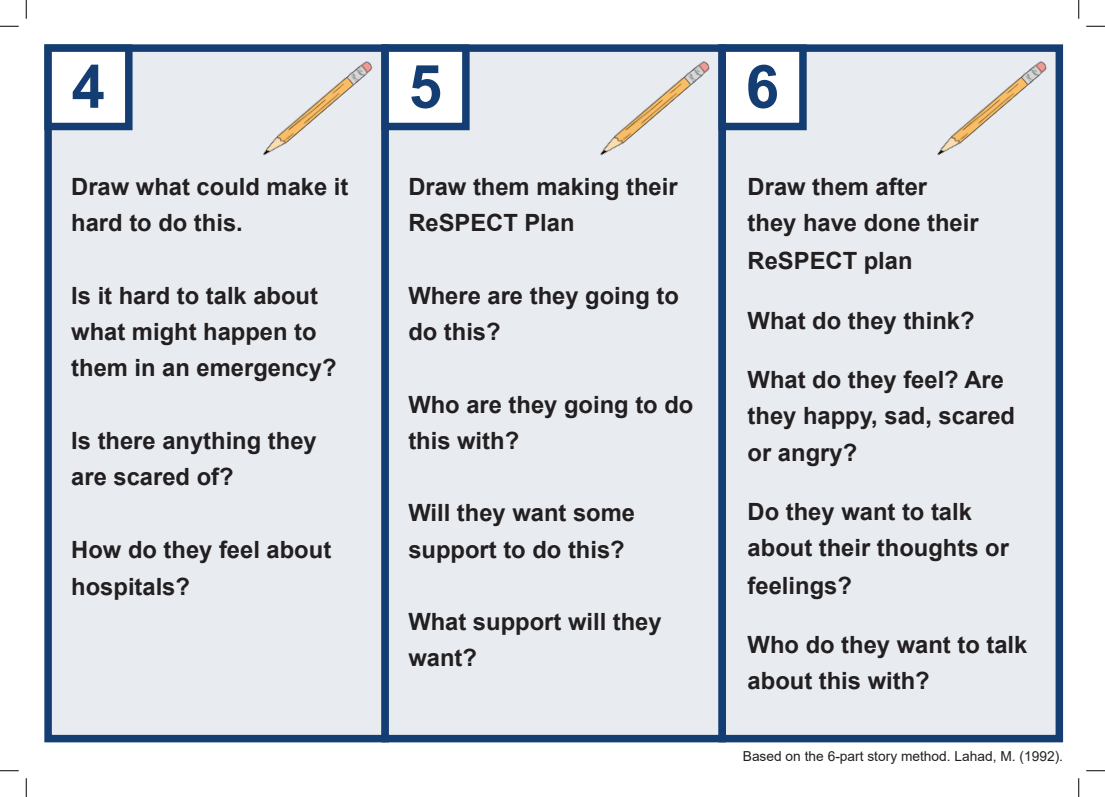
<style>
.page{position:relative;width:1105px;height:797px;background:#fff}
.page>*{position:absolute;margin:0;border:0;box-sizing:border-box;transform-origin:0 0}
.t1{font:700 60px "Arial";color:#143e73}
.t2{font:700 23.75px/36.2px "Arial";color:#231f20}
.t3{font:13.75px "Arial";color:#231f20}
</style>
<div class="page">
<div style="left:44px;top:44px;width:334px;height:699px;background:#e8ecf1"></div>
<div style="left:378px;top:44px;width:337px;height:699px;background:#e8ecf1"></div>
<div style="left:715px;top:44px;width:349px;height:699px;background:#e8ecf1"></div>
<div style="left:44px;top:44px;width:89px;height:86px;background:#fff;border:8px solid #143e73"></div>
<div style="left:381px;top:44px;width:89px;height:86px;background:#fff;border:8px solid #143e73"></div>
<div style="left:718px;top:44px;width:89px;height:86px;background:#fff;border:8px solid #143e73"></div>
<img style="left:241px;top:44px;width:148px;height:129px">
<img style="left:578px;top:44px;width:148px;height:129px">
<img style="left:915px;top:44px;width:148px;height:129px">
<svg style="left:0;top:25px;width:19px;height:2px"></svg>
<svg style="left:1086px;top:25px;width:19px;height:2px"></svg>
<svg style="left:0;top:770px;width:19px;height:1px"></svg>
<svg style="left:1086px;top:770px;width:19px;height:1px"></svg>
<svg style="left:25px;top:0;width:2px;height:19px"></svg>
<svg style="left:25px;top:778px;width:2px;height:19px"></svg>
<svg style="left:1078px;top:0;width:1px;height:19px"></svg>
<svg style="left:1078px;top:778px;width:1px;height:19px"></svg>
<h1 class="t1" style="left:72px;top:44px;width:35px">4</h1>
<p class="t2" style="left:71px;top:169px;width:279px">Draw what could make it hard to do this.</p>
<p class="t2" style="left:71px;top:277px;width:267px">Is it hard to talk about what might happen to them in an emergency?</p>
<p class="t2" style="left:71px;top:422px;width:247px">Is there anything they are scared of?</p>
<p class="t2" style="left:71px;top:531px;width:261px;line-height:37.5px">How do they feel about hospitals?</p>
<h1 class="t1" style="left:409px;top:44px;width:35px">5</h1>
<p class="t2" style="left:408px;top:169px;width:271px">Draw them making their<br>ReSPECT Plan</p>
<p class="t2" style="left:408px;top:277px;width:272px">Where are they going to do this?</p>
<p class="t2" style="left:408px;top:386px;width:287px">Who are they going to do this with?</p>
<p class="t2" style="left:408px;top:495px;width:228px">Will they want some support to do this?</p>
<p class="t2" style="left:408px;top:604px;width:255px">What support will they want?</p>
<h1 class="t1" style="left:746px;top:44px;width:35px">6</h1>
<p class="t2" style="left:748px;top:168px;width:232px;line-height:36.9px">Draw them after they have done their<br>ReSPECT plan</p>
<p class="t2" style="left:748px;top:302px;width:228px">What do they think?</p>
<p class="t2" style="left:748px;top:361px;width:269px;line-height:36.9px">What do they feel? Are they happy, sad, scared or angry?</p>
<p class="t2" style="left:748px;top:493px;width:263px;line-height:36.9px">Do they want to talk about their thoughts or feelings?</p>
<p class="t2" style="left:748px;top:626px;width:281px">Who do they want to talk about this with?</p>
<p class="t3" style="left:743px;top:746px;width:322px">Based on the 6-part story method. Lahad, M. (1992).</p>
</div>
